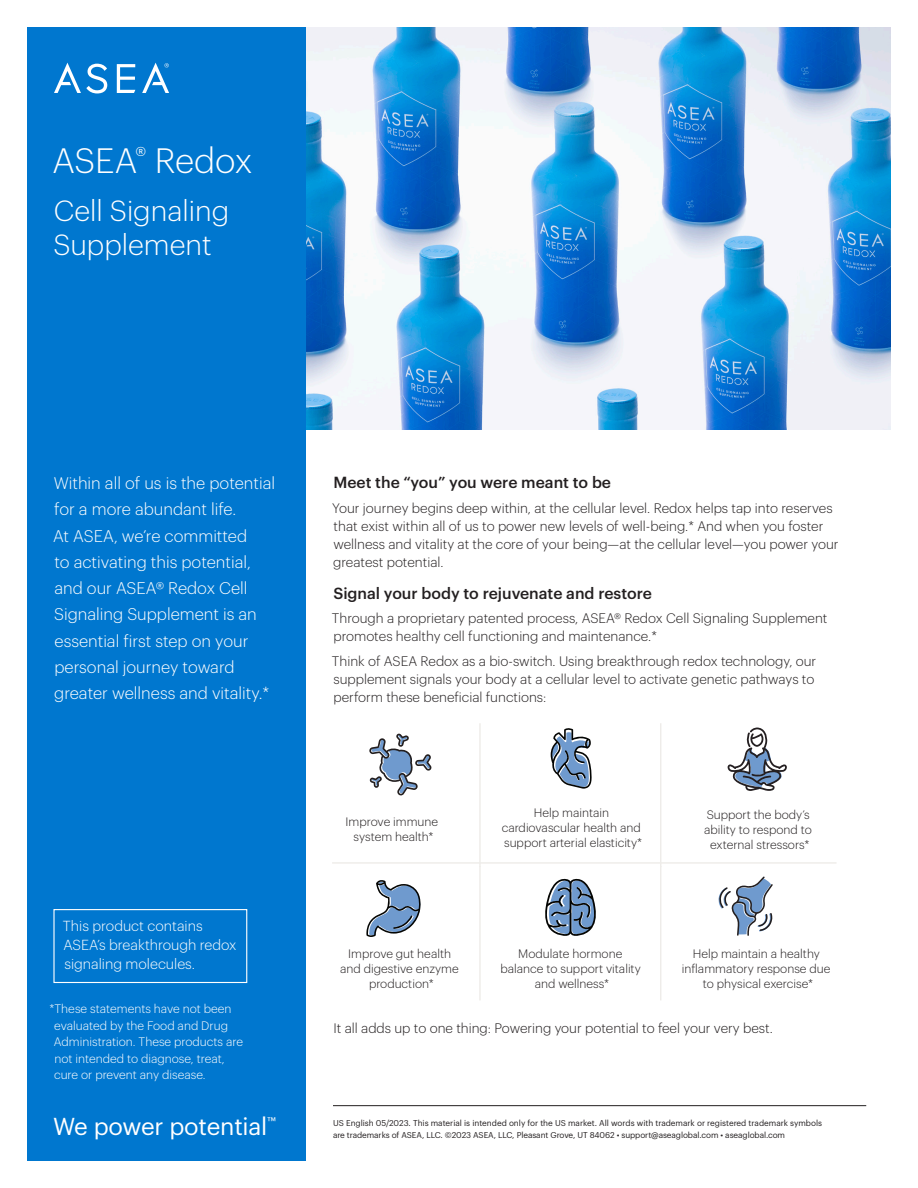
<style>
.page{position:relative;width:918px;height:1188px;background:#fff}
.page>*{position:absolute;margin:0;border:0;box-sizing:border-box;transform-origin:0 0}
.t1{font:300 34.5px "Graphik";color:#fff}
.t2{font:300 28.5px/34.2px "Graphik";color:#fff}
.t3{font:24px "Graphik";letter-spacing:-.01em;color:#fff}
.t4{font:300 16.5px/26.2px "Graphik";color:#fff}
.t5{font:500 15.75px "Graphik";color:#231f20}
.t6{font:300 14.25px/18.8px "Graphik";color:#fff}
.t7{font:300 13.5px/18px "Graphik";color:#231f20}
.t8{font:300 12px/15px "Graphik";color:#231f20;text-align:center}
.t9{font:300 12px/16.5px "Graphik";color:#fff}
.t10{font:8.25px/12px "Graphik";letter-spacing:-.005em;color:#231f20}
</style>
<div class="page">
<hr style="left:333px;top:1105px;width:533px;height:1px;background:#231f20">
<div style="left:27px;top:27px;width:279px;height:1134px;background:#0077cf"></div>
<img style="left:306px;top:27px;width:585px;height:403px">
<svg style="left:54px;top:63px;width:53px;height:30px"></svg>
<svg style="left:117px;top:64px;width:18px;height:29px"></svg>
<svg style="left:142px;top:63px;width:27px;height:30px"></svg>
<div style="left:53px;top:909px;width:194px;height:74px;border:1px solid #fff"></div>
<svg style="left:366px;top:880px;width:55px;height:57px"></svg>
<svg style="left:551px;top:728px;width:41px;height:61px"></svg>
<svg style="left:545px;top:879px;width:51px;height:57px"></svg>
<svg style="left:718px;top:876px;width:55px;height:60px"></svg>
<svg style="left:369px;top:734px;width:63px;height:61px"></svg>
<hr style="left:332px;top:862px;width:505px;height:2px;background:#eeece9">
<hr style="left:479px;top:723px;width:2px;height:144px;background:#eeece9">
<hr style="left:479px;top:866px;width:2px;height:134px;background:#eeece9">
<hr style="left:660px;top:723px;width:1px;height:144px;background:#eeece9">
<hr style="left:660px;top:866px;width:1px;height:134px;background:#eeece9">
<svg style="left:728px;top:728px;width:59px;height:63px"></svg>
<h1 class="t1" style="left:52px;top:135px;width:202px">ASEA<sup>®</sup> Redox</h1>
<h2 class="t2" style="left:53px;top:192px;width:177px">Cell Signaling<br>Supplement</h2>
<p class="t4" style="left:53px;top:469px;width:224px">Within all of us is the potential for a more abundant life.<br>At ASEA, we’re committed<br>to activating this potential, and our ASEA® Redox Cell<br>Signaling Supplement is an essential first step on your personal journey toward greater wellness and vitality.*</p>
<p class="t5" style="left:334px;top:471px;width:279px">Meet the “you” you were meant to be</p>
<p class="t7" style="left:332px;top:498px;width:508px">Your journey begins deep within, at the cellular level. Redox helps tap into reserves that exist within all of us to power new levels of well-being.* And when you foster wellness and vitality at the core of your being—at the cellular level—you power your greatest potential.</p>
<p class="t5" style="left:333px;top:581px;width:320px">Signal your body to rejuvenate and restore</p>
<p class="t7" style="left:332px;top:608px;width:497px">Through a proprietary patented process, ASEA® Redox Cell Signaling Supplement promotes healthy cell functioning and maintenance.*</p>
<p class="t7" style="left:332px;top:651px;width:486px">Think of ASEA Redox as a bio-switch. Using breakthrough redox technology, our supplement signals your body at a cellular level to activate genetic pathways to perform these beneficial functions:</p>
<p class="t6" style="left:63px;top:916px;width:175px">This product contains<br>ASEA’s breakthrough redox signaling molecules.</p>
<p class="t9" style="left:54px;top:1000px;width:191px;text-indent:-4px">*These statements have not been evaluated by the Food and Drug<br>Administration. These products are not intended to diagnose, treat, cure or prevent any disease.</p>
<h3 class="t3" style="left:53px;top:1109px;width:224px">We power potential<sup>™</sup></h3>
<p class="t8" style="left:346px;top:813px;width:94px">Improve immune system health*</p>
<p class="t8" style="left:340px;top:945px;width:120px">Improve gut health and digestive enzyme production*</p>
<p class="t8" style="left:502px;top:804px;width:142px">Help maintain cardiovascular health and support arterial elasticity*</p>
<p class="t8" style="left:704px;top:806px;width:109px">Support the body’s ability to respond to external stressors*</p>
<p class="t8" style="left:500px;top:945px;width:142px">Modulate hormone balance to support vitality and wellness*</p>
<p class="t8" style="left:682px;top:945px;width:150px">Help maintain a healthy inflammatory response due to physical exercise*</p>
<p class="t7" style="left:333px;top:1018px;width:441px">It all adds up to one thing: Powering your potential to feel your very best.</p>
<p class="t10" style="left:333px;top:1116px;width:491px">US English 05/2023. This material is intended only for the US market. All words with trademark or registered trademark symbols are trademarks of ASEA, LLC. ©2023 ASEA, LLC, Pleasant Grove, UT 84062 • support@aseaglobal.com • aseaglobal.com</p>
</div>
